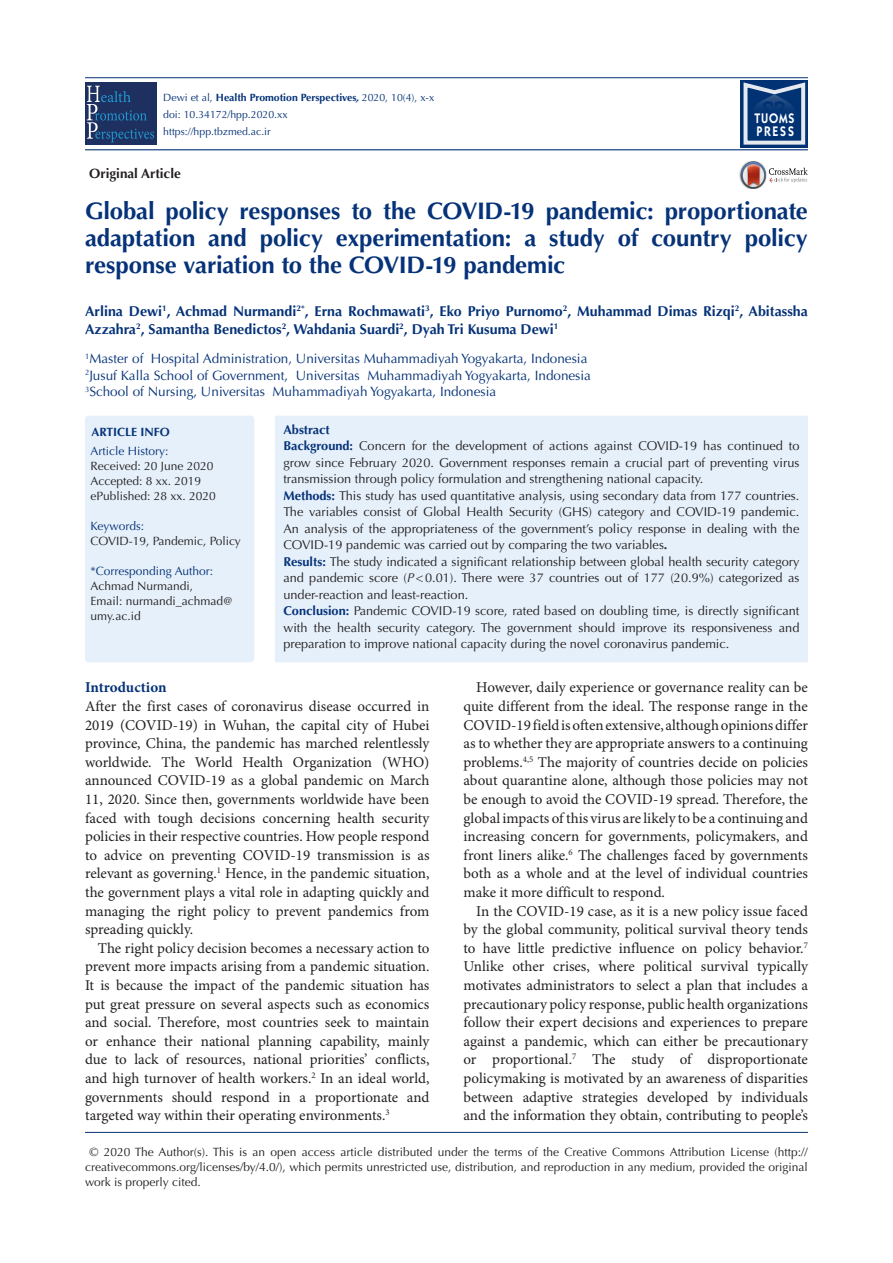
<style>
.page{position:relative;width:893px;height:1263px;background:#fff}
.page>*{position:absolute;margin:0;border:0;box-sizing:border-box;transform-origin:0 0}
.t1{font:700 24px/27px "Optima LT Std";letter-spacing:-.005em;color:#053278;text-align:justify}
.t2{font:15px/18.6px "Minion Pro";color:#231f20;text-align:justify}
.heading_1{font:700 15px "Minion Pro";letter-spacing:-.005em;color:#053278}
.t3{font:700 14.25px/18px "Optima LT Std";color:#053278}
.t4{font:600 13.95px/12.3px "ITC Kabel Std";letter-spacing:.11em;color:#fff;scale:.85 1}
.t5{font:13.5px "Optima LT Std";color:#053278}
.t6{font:700 13.5px "Optima LT Std";color:#231f20}
.t7{font:12.75px/16.5px "Optima LT Std";color:#231f20;text-align:justify}
.t8{font:700 12.75px "Optima LT Std";color:#053278}
.corresponding{font:12px/15px "Optima LT Std";color:#231f20;text-align:justify}
.t9{font:12px "Optima LT Std";color:#053278}
.t10{font:700 12px "Optima LT Std";color:#053278}
.t11{font:700 10.5px "Optima LT Std";color:#053278}
.t12{font:10.5px "Optima LT Std";color:#053278}
.s1{font-weight:400}
.s2{font-style:italic}
.s3{font-weight:700;color:#053278}
.s4{font-weight:700}
</style>
<div class="page">
<hr style="left:85px;top:149px;width:723px;height:1px;background:#053278">
<hr style="left:85px;top:77px;width:723px;height:1px;background:#053278">
<hr style="left:85px;top:1132px;width:723px;height:1px;background:#053278">
<img style="left:739px;top:169px;width:2px;height:13px">
<svg style="left:741px;top:161px;width:67px;height:28px"></svg>
<div style="left:275px;top:416px;width:533px;height:246px;background:#e6f0fa"></div>
<div style="left:85px;top:416px;width:169px;height:246px;background:#e6f0fa;border-radius:3px"></div>
<div style="left:85px;top:83px;width:71px;height:62px;background:#1e3060"></div>
<svg style="left:87px;top:86px;width:67px;height:56px"></svg>
<div style="left:740px;top:80px;width:68px;height:68px;background:#013273"></div>
<svg style="left:743px;top:82px;width:62px;height:63px"></svg>
<p class="t11" style="left:163px;top:91px;width:273px"><span class="s1">Dewi et al,</span> Health Promotion Perspectives<span class="s2">,</span> <span class="s1">2020, 10(4), x-x</span></p>
<p class="t12" style="left:163px;top:108px;width:126px">doi: 10.34172/hpp.2020.xx</p>
<p class="t12" style="left:163px;top:125px;width:109px">https://hpp.tbzmed.ac.ir</p>
<p class="t6" style="left:89px;top:165px;width:93px">Original Article</p>
<p class="t4" style="left:755px;top:112px;width:48px">TUOMS<br>PRESS</p>
<p class="t1" style="left:85px;top:197px;width:724px">Global policy responses to the COVID-19 pandemic: proportionate adaptation and policy experimentation: a study of country policy response variation to the COVID-19 pandemic</p>
<p class="t3" style="left:85px;top:302px;width:724px">Arlina Dewi<sup>1</sup>, Achmad Nurmandi<sup>2*</sup>, Erna Rochmawati<sup>3</sup>, Eko Priyo Purnomo<sup>2</sup>, Muhammad Dimas Rizqi<sup>2</sup>, Abitassha<br>Azzahra<sup>2</sup>, Samantha Benedictos<sup>2</sup>, Wahdania Suardi<sup>2</sup>, Dyah Tri Kusuma Dewi<sup>1</sup></p>
<p class="t5" style="left:85px;top:351px;width:504px"><sup>1</sup>Master of Hospital Administration, Universitas Muhammadiyah Yogyakarta, Indonesia</p>
<p class="t5" style="left:85px;top:367px;width:507px"><sup>2</sup>Jusuf Kalla School of Government, Universitas Muhammadiyah Yogyakarta, Indonesia</p>
<p class="t5" style="left:85px;top:384px;width:413px"><sup>3</sup>School of Nursing, Universitas Muhammadiyah Yogyakarta, Indonesia</p>
<p class="t10" style="left:91px;top:425px;width:80px">ARTICLE INFO</p>
<p class="t9" style="left:91px;top:444px;width:80px">Article History:</p>
<p class="corresponding" style="left:91px;top:458px;width:124px">Received: 20 June 2020</p>
<p class="corresponding" style="left:91px;top:473px;width:112px">Accepted: 8 xx. 2019</p>
<p class="corresponding" style="left:91px;top:488px;width:127px">ePublished: 28 xx. 2020</p>
<p class="t9" style="left:91px;top:519px;width:55px">Keywords:</p>
<p class="corresponding" style="left:91px;top:533px;width:152px">COVID-19, Pandemic, Policy</p>
<p class="t9" style="left:91px;top:564px;width:124px">*Corresponding Author:</p>
<p class="corresponding" style="left:91px;top:578px;width:104px">Achmad Nurmandi,</p>
<p class="corresponding" style="left:91px;top:593px;width:144px">Email: nurmandi_achmad@ umy.ac.id</p>
<p class="t8" style="left:283px;top:422px;width:48px">Abstract</p>
<p class="t7" style="left:283px;top:438px;width:517px"><span class="s3">Background:</span> Concern for the development of actions against COVID-19 has continued to grow since February 2020. Government responses remain a crucial part of preventing virus transmission through policy formulation and strengthening national capacity.</p>
<p class="t7" style="left:283px;top:487px;width:518px"><span class="s3">Methods:</span> This study has used quantitative analysis, using secondary data from 177 countries.<br>The variables consist of Global Health Security (GHS) category and COVID-19 pandemic.<br>An analysis of the appropriateness of the government’s policy response in dealing with the COVID-19 pandemic was carried out by comparing the two variables<span class="s4">.</span></p>
<p class="t7" style="left:283px;top:553px;width:517px"><span class="s3">Results:</span> The study indicated a significant relationship between global health security category and pandemic score (<span class="s2">P</span>&lt;0.01). There were 37 countries out of 177 (20.9%) categorized as under-reaction and least-reaction.</p>
<p class="t7" style="left:283px;top:603px;width:517px"><span class="s3">Conclusion:</span> Pandemic COVID-19 score, rated based on doubling time, is directly significant with the health security category. The government should improve its responsiveness and preparation to improve national capacity during the novel coronavirus pandemic.</p>
<p class="heading_1" style="left:85px;top:677px;width:83px">Introduction</p>
<p class="t2" style="left:85px;top:697px;width:346px">After the first cases of coronavirus disease occurred in 2019 (COVID-19) in Wuhan, the capital city of Hubei province, China, the pandemic has marched relentlessly worldwide. The World Health Organization (WHO) announced COVID-19 as a global pandemic on March 11, 2020. Since then, governments worldwide have been faced with tough decisions concerning health security policies in their respective countries. How people respond to advice on preventing COVID-19 transmission is as relevant as governing.<sup>1</sup> Hence, in the pandemic situation, the government plays a vital role in adapting quickly and managing the right policy to prevent pandemics from spreading quickly.</p>
<p class="t2" style="left:85px;top:939px;width:346px;text-indent:13px">The right policy decision becomes a necessary action to prevent more impacts arising from a pandemic situation.<br>It is because the impact of the pandemic situation has put great pressure on several aspects such as economics and social. Therefore, most countries seek to maintain or enhance their national planning capability, mainly due to lack of resources, national priorities’ conflicts, and high turnover of health workers.<sup>2</sup> In an ideal world, governments should respond in a proportionate and targeted way within their operating environments.<sup>3</sup></p>
<p class="t2" style="left:463px;top:679px;width:346px;text-indent:13px">However, daily experience or governance reality can be quite different from the ideal. The response range in the COVID-19 field is often extensive, although opinions differ as to whether they are appropriate answers to a continuing problems.<sup>4,5</sup> The majority of countries decide on policies about quarantine alone, although those policies may not be enough to avoid the COVID-19 spread. Therefore, the global impacts of this virus are likely to be a continuing and increasing concern for governments, policymakers, and front liners alike.<sup>6</sup> The challenges faced by governments both as a whole and at the level of individual countries make it more difficult to respond.</p>
<p class="t2" style="left:463px;top:902px;width:346px;text-indent:13px">In the COVID-19 case, as it is a new policy issue faced by the global community, political survival theory tends to have little predictive influence on policy behavior.<sup>7<br></sup>Unlike other crises, where political survival typically motivates administrators to select a plan that includes a precautionary policy response, public health organizations follow their expert decisions and experiences to prepare against a pandemic, which can either be precautionary or proportional.<sup>7</sup> The study of disproportionate policymaking is motivated by an awareness of disparities between adaptive strategies developed by individuals and the information they obtain, contributing to people’s</p>
<p class="corresponding" style="left:85px;top:1144px;width:724px;text-indent:4px">© 2020 The Author(s). This is an open access article distributed under the terms of the Creative Commons Attribution License (http:// creativecommons.org/licenses/by/4.0/), which permits unrestricted use, distribution, and reproduction in any medium, provided the original work is properly cited.</p>
</div>
